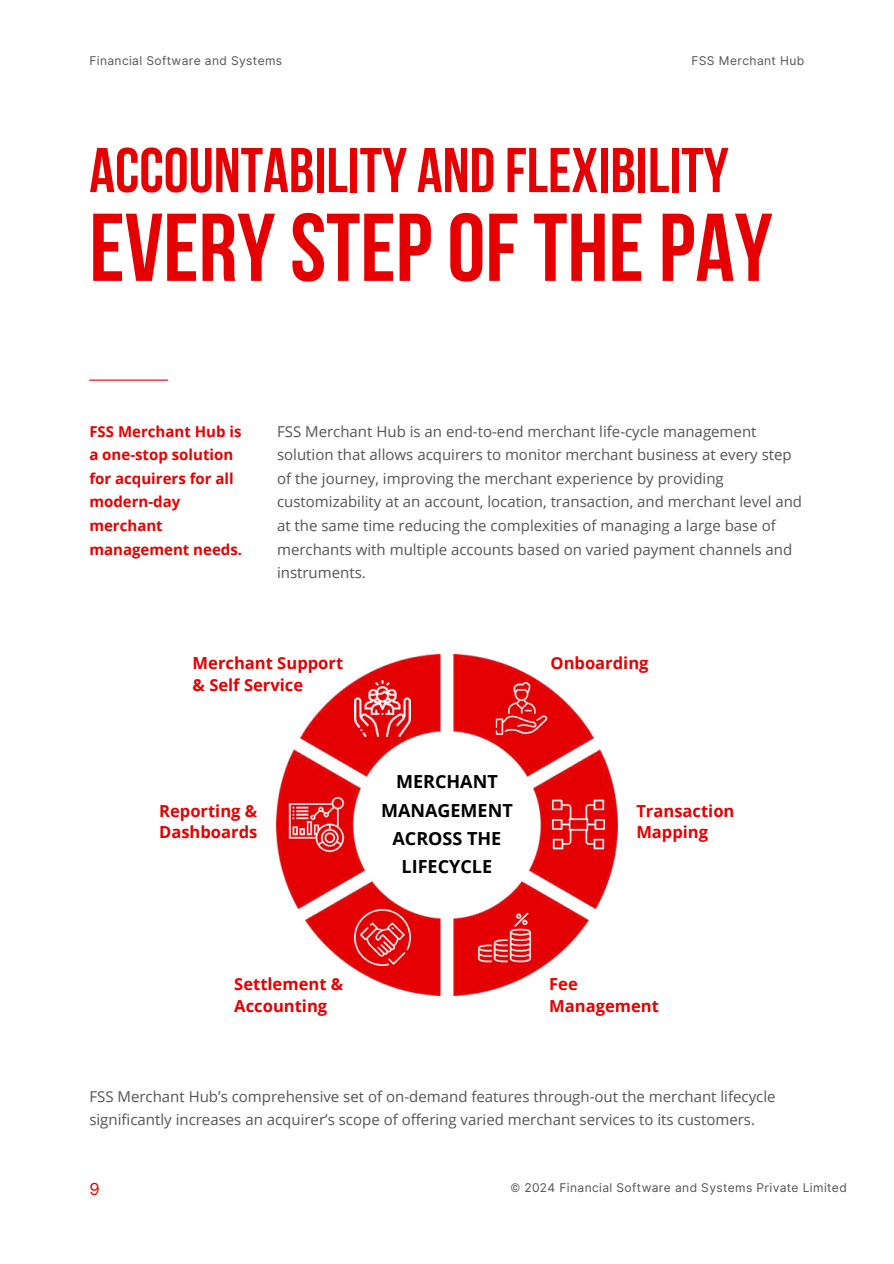
<style>
.page{position:relative;width:894px;height:1264px;background:#fff}
.page>*{position:absolute;margin:0;border:0;box-sizing:border-box;transform-origin:0 0}
.t1{font:700 96px "Bebas Neue";color:#e50002}
.t2{font:700 63px "Bebas Neue";color:#e50002}
.t3{font:700 18px/28.3px "Open Sans";color:#000;text-align:center}
.t4{font:700 16.5px/21.1px "Open Sans";color:#e50002}
.t5{font:16.5px "Inter";color:#e50002}
.t6{font:15px/23.7px "Open Sans";color:#545454}
.t7{font:700 15px/23.7px "Open Sans";color:#e50002}
.t8{font:12px "Inter";letter-spacing:.03em;color:#545454}
</style>
<div class="page">
<hr style="left:89px;top:379px;width:79px;height:2px;background:#e50002">
<img style="left:276px;top:654px;width:341px;height:341px">
<img style="left:493px;top:680px;width:56px;height:56px">
<img style="left:354px;top:680px;width:56px;height:56px">
<img style="left:550px;top:796px;width:56px;height:56px">
<img style="left:289px;top:796px;width:55px;height:56px">
<img style="left:476px;top:909px;width:56px;height:56px">
<img style="left:354px;top:909px;width:56px;height:56px">
<p class="t8" style="left:89px;top:53px;width:194px">Financial Software and Systems</p>
<p class="t8" style="left:691px;top:53px;width:114px">FSS Merchant Hub</p>
<h2 class="t2" style="left:89px;top:145px;width:640px">ACCOUNTABILITY AND FLEXIBILITY</h2>
<h1 class="t1" style="left:89px;top:209px;width:684px">EVERYSTEP OFTHEPAY</h1>
<p class="t7" style="left:89px;top:419px;width:154px">FSS Merchant Hub is a one-stop solution for acquirers for all modern-day merchant management needs.</p>
<p class="t6" style="left:277px;top:419px;width:526px">FSS Merchant Hub is an end-to-end merchant life-cycle management solution that allows acquirers to monitor merchant business at every step of the journey, improving the merchant experience by providing customizability at an account, location, transaction, and merchant level and at the same time reducing the complexities of managing a large base of merchants with multiple accounts based on varied payment channels and instruments.</p>
<p class="t4" style="left:192px;top:652px;width:152px">Merchant Support</p>
<p class="t4" style="left:550px;top:652px;width:100px">Onboarding</p>
<p class="t4" style="left:192px;top:673px;width:112px">&amp; Self Service</p>
<p class="t4" style="left:159px;top:800px;width:100px">Reporting &amp;<br>Dashboards</p>
<p class="t3" style="left:381px;top:767px;width:133px">MERCHANT<br>MANAGEMENT<br>ACROSS THE<br>LIFECYCLE</p>
<p class="t4" style="left:636px;top:800px;width:100px">Transaction<br>Mapping</p>
<p class="t4" style="left:234px;top:973px;width:110px">Settlement &amp;<br>Accounting</p>
<p class="t4" style="left:549px;top:973px;width:111px">Fee<br>Management</p>
<p class="t6" style="left:89px;top:1083px;width:687px">FSS Merchant Hub’s comprehensive set of on-demand features through-out the merchant lifecycle significantly increases an acquirer’s scope of offering varied merchant services to its customers.</p>
<p class="t5" style="left:89px;top:1178px;width:12px">9</p>
<p class="t8" style="left:510px;top:1180px;width:338px">© 2024 Financial Software and Systems Private Limited</p>
</div>
